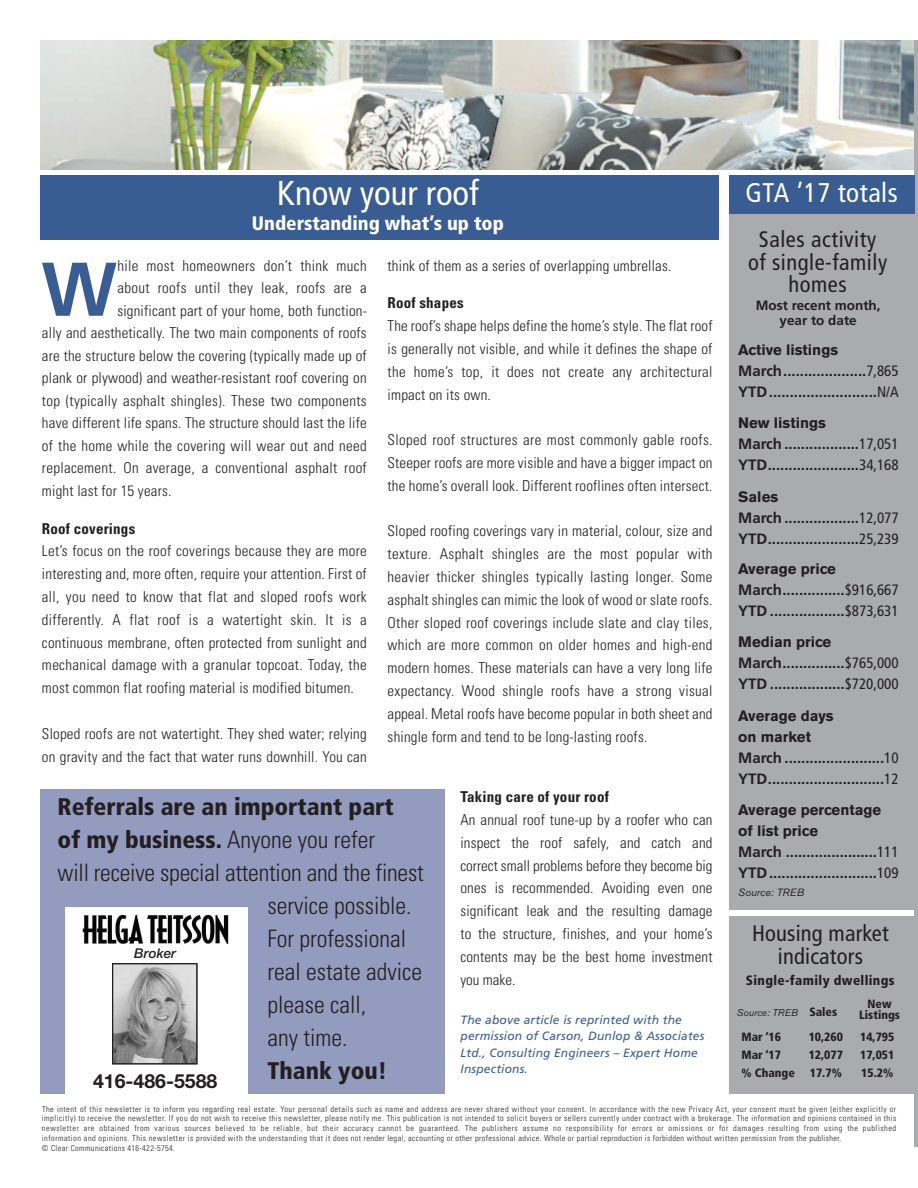
<style>
.page{position:relative;width:918px;height:1188px;background:#fff}
.page>*{position:absolute;margin:0;border:0;box-sizing:border-box;transform-origin:0 0}
.t1{font:700 76.05px "Frutiger";color:#395d93}
.t2{font:condensed 34.5px "Frutiger";color:#fff}
.t3{font:condensed 27px "Frutiger";letter-spacing:.02em;color:#fff}
.t4{font:300 condensed 24px "Univers";color:#231f20}
.t5{font:900 condensed 24px "Frutiger";color:#231f20}
.t6{font:condensed 22.5px/22.5px "Frutiger";letter-spacing:.025em;color:#231f20;text-align:center}
.t7{font:900 condensed 19.5px "Frutiger";color:#fff}
.t8{font:700 19.5px "Helvetica Neue";color:#231f20}
.t9{font:300 condensed 15px/22.8px "Univers";letter-spacing:.015em;color:#231f20;text-align:justify}
.t10{font:700 15px/21px "Frutiger";color:#231f20}
.t11{font:700 15px/21px "Akzidenz Grotesk BE";color:#231f20}
.t12{font:700 condensed 15px "Univers";letter-spacing:.015em;color:#231f20}
.t13{font:700 13.5px/15px "Frutiger";color:#231f20;text-align:center}
.t14{font:900 condensed 13.5px "Frutiger";letter-spacing:.025em;color:#231f20}
.t15{font:italic 500 13.5px "Helvetica Neue";color:#231f20}
.t16{font:italic 12px/16.5px "Frutiger";letter-spacing:.015em;color:#395d93}
.t17{font:900 condensed 12px/10.5px "Frutiger";color:#231f20;text-align:center}
.t18{font:italic 10.5px "Akzidenz Grotesk BE";color:#231f20}
.t19{font:italic 9.75px "Akzidenz Grotesk BE";color:#231f20}
.t20{font:300 condensed 8.25px/9.8px "Univers";letter-spacing:.06em;color:#231f20}
.s1{font-weight:400;font-stretch:condensed}
.s2{font-family:"Frutiger";font-weight:900}
.s3{font-family:"Frutiger";font-weight:900;font-style:normal;font-stretch:condensed;font-size:12px}
</style>
<div class="page">
<hr style="left:914px;top:40px;width:4px;height:1108px;background:#aaabaf">
<div style="left:729px;top:176px;width:189px;height:734px;background:#aaabaf"></div>
<div style="left:40px;top:176px;width:679px;height:64px;background:#395d93"></div>
<img style="left:40px;top:40px;width:874px;height:129px">
<div style="left:729px;top:176px;width:185px;height:38px;background:#395d93"></div>
<div style="left:729px;top:916px;width:189px;height:178px;background:#aaabaf"></div>
<div style="left:40px;top:789px;width:405px;height:305px;background:#939bbe"></div>
<div style="left:65px;top:908px;width:182px;height:190px;background:#fff"></div>
<img style="left:115px;top:966px;width:80px;height:96px">
<div style="left:113px;top:964px;width:84px;height:100px;border:1px solid #231f20"></div>
<img style="left:82px;top:915px;width:147px;height:28px">
<h2 class="t2" style="left:277px;top:179px;width:203px">Know your roof</h2>
<h3 class="t7" style="left:252px;top:215px;width:254px">Understanding what’s up top</h3>
<h3 class="t3" style="left:746px;top:182px;width:154px">GTA ’17 totals</h3>
<h3 class="t6" style="left:748px;top:230px;width:141px">Sales activity of single-family homes</h3>
<p class="t13" style="left:756px;top:299px;width:126px">Most recent month, year to date</p>
<p class="t9" style="left:388px;top:255px;width:285px">think of them as a series of overlapping umbrellas.</p>
<p class="t12" style="left:388px;top:298px;width:78px">Roof shapes</p>
<p class="t9" style="left:388px;top:316px;width:326px">The roof’s shape helps define the home’s style. The flat roof is generally not visible, and while it defines the shape of the home’s top, it does not create any architectural impact on its own.</p>
<p class="t9" style="left:388px;top:430px;width:326px">Sloped roof structures are most commonly gable roofs.<br>Steeper roofs are more visible and have a bigger impact on the home’s overall look. Different rooflines often intersect.</p>
<p class="t9" style="left:388px;top:521px;width:326px">Sloped roofing coverings vary in material, colour, size and texture. Asphalt shingles are the most popular with heavier thicker shingles typically lasting longer. Some asphalt shingles can mimic the look of wood or slate roofs.<br>Other sloped roof coverings include slate and clay tiles, which are more common on older homes and high-end modern homes. These materials can have a very long life expectancy. Wood shingle roofs have a strong visual appeal. Metal roofs have become popular in both sheet and shingle form and tend to be long-lasting roofs.</p>
<h1 class="t1" style="left:41px;top:259px;width:77px">W</h1>
<p class="t9" style="left:117px;top:255px;width:251px">hile most homeowners don’t think much</p>
<p class="t9" style="left:117px;top:278px;width:251px">about roofs until they leak, roofs are a</p>
<p class="t9" style="left:117px;top:300px;width:251px">significant part of your home, both function-</p>
<p class="t9" style="left:42px;top:323px;width:326px">ally and aesthetically. The two main components of roofs</p>
<p class="t9" style="left:42px;top:345px;width:326px">are the structure below the covering (typically made up of</p>
<p class="t9" style="left:42px;top:368px;width:326px">plank or plywood) and weather-resistant roof covering on</p>
<p class="t9" style="left:42px;top:390px;width:326px">top (typically asphalt shingles). These two components</p>
<p class="t9" style="left:42px;top:413px;width:326px">have different life spans. The structure should last the life</p>
<p class="t9" style="left:42px;top:435px;width:326px">of the home while the covering will wear out and need</p>
<p class="t9" style="left:42px;top:458px;width:326px">replacement. On average, a conventional asphalt roof</p>
<p class="t9" style="left:42px;top:480px;width:131px">might last for 15 years.</p>
<p class="t12" style="left:42px;top:523px;width:95px">Roof coverings</p>
<p class="t9" style="left:42px;top:541px;width:326px">Let’s focus on the roof coverings because they are more interesting and, more often, require your attention. First of all, you need to know that flat and sloped roofs work differently. A flat roof is a watertight skin. It is a continuous membrane, often protected from sunlight and mechanical damage with a granular topcoat. Today, the most common flat roofing material is modified bitumen.</p>
<p class="t9" style="left:42px;top:723px;width:326px">Sloped roofs are not watertight. They shed water; relying on gravity and the fact that water runs downhill. You can</p>
<p class="t11" style="left:738px;top:340px;width:101px">Active listings</p>
<p class="t10" style="left:738px;top:361px;width:162px">March....................<span class="s1">7,865<br></span>YTD..........................<span class="s1">N/A</span></p>
<p class="t11" style="left:738px;top:414px;width:89px">New listings</p>
<p class="t10" style="left:738px;top:435px;width:162px">March..................<span class="s1">17,051<br></span>YTD......................<span class="s1">34,168</span></p>
<p class="t11" style="left:738px;top:487px;width:41px">Sales</p>
<p class="t10" style="left:738px;top:508px;width:162px">March..................<span class="s1">12,077<br></span>YTD......................<span class="s1">25,239</span></p>
<p class="t11" style="left:738px;top:559px;width:99px">Average price</p>
<p class="t10" style="left:738px;top:580px;width:162px">March...............<span class="s1">$916,667<br></span>YTD ..................<span class="s1">$873,631</span></p>
<p class="t11" style="left:738px;top:633px;width:95px">Median price</p>
<p class="t10" style="left:738px;top:654px;width:162px">March...............<span class="s1">$765,000<br></span>YTD ..................<span class="s1">$720,000</span></p>
<p class="t11" style="left:738px;top:706px;width:97px">Average days on market</p>
<p class="t10" style="left:738px;top:748px;width:162px">March ........................<span class="s1">10<br></span>YTD............................<span class="s1">12</span></p>
<p class="t11" style="left:738px;top:801px;width:144px">Average percentage of list price</p>
<p class="t10" style="left:738px;top:843px;width:162px">March ......................<span class="s1">111<br></span>YTD..........................<span class="s1">109</span></p>
<p class="t18" style="left:738px;top:889px;width:68px">Source: TREB</p>
<p class="t12" style="left:460px;top:791px;width:150px">Taking care of your roof</p>
<p class="t9" style="left:460px;top:810px;width:254px">An annual roof tune-up by a roofer who can inspect the roof safely, and catch and correct small problems before they become big ones is recommended. Avoiding even one significant leak and the resulting damage to the structure, finishes, and your home’s contents may be the best home investment you make.</p>
<p class="t16" style="left:460px;top:1012px;width:245px">The above article is reprinted with the permission of Carson, Dunlop &amp; Associates Ltd., Consulting Engineers – Expert Home Inspections.</p>
<h3 class="t5" style="left:58px;top:797px;width:338px">Referrals are an important part</h3>
<h3 class="t4" style="left:58px;top:830px;width:319px"><span class="s2">of my business.</span> Anyone you refer</h3>
<h3 class="t4" style="left:58px;top:863px;width:368px">will receive special attention and the finest</h3>
<h3 class="t4" style="left:268px;top:896px;width:145px">service possible.</h3>
<h3 class="t4" style="left:268px;top:929px;width:140px">For professional</h3>
<h3 class="t4" style="left:268px;top:962px;width:156px">real estate advice</h3>
<h3 class="t4" style="left:268px;top:995px;width:100px">please call,</h3>
<h3 class="t4" style="left:268px;top:1028px;width:81px">any time.</h3>
<h3 class="t5" style="left:268px;top:1061px;width:121px">Thank you!</h3>
<h3 class="t6" style="left:752px;top:924px;width:138px">Housing market indicators</h3>
<p class="t14" style="left:746px;top:975px;width:150px">Single-family dwellings</p>
<p class="t17" style="left:859px;top:1000px;width:42px">New<br>Listings</p>
<p class="t15" style="left:134px;top:949px;width:43px">Broker</p>
<p class="t19" style="left:737px;top:1009px;width:102px">Source: TREB <span class="s3">Sales</span></p>
<p class="t17" style="left:742px;top:1033px;width:41px">Mar ‘16</p>
<p class="t17" style="left:809px;top:1033px;width:36px">10,260</p>
<p class="t17" style="left:860px;top:1033px;width:36px">14,795</p>
<p class="t17" style="left:742px;top:1051px;width:41px">Mar ‘17</p>
<p class="t17" style="left:809px;top:1051px;width:36px">12,077</p>
<p class="t17" style="left:860px;top:1051px;width:36px">17,051</p>
<p class="t17" style="left:742px;top:1069px;width:55px">% Change</p>
<p class="t17" style="left:810px;top:1069px;width:34px">17.7%</p>
<p class="t17" style="left:861px;top:1069px;width:34px">15.2%</p>
<p class="t20" style="left:42px;top:1105px;width:856px">The intent of this newsletter is to inform you regarding real estate. Your personal details such as name and address are never shared without your consent. In accordance with the new Privacy Act, your consent must be given (either explicitly or implicitly) to receive the newsletter. If you do not wish to receive this newsletter, please notify me. This publication is not intended to solicit buyers or sellers currently under contract with a brokerage. The information and opinions contained in this newsletter are obtained from various sources believed to be reliable, but their accuracy cannot be guaranteed. The publishers assume no responsibility for errors or omissions or for damages resulting from using the published information and opinions. This newsletter is provided with the understanding that it does not render legal, accounting or other professional advice. Whole or partial reproduction is forbidden without written permission from the publisher.<br>© Clear Communications 416-422-5754.</p>
<h3 class="t8" style="left:93px;top:1069px;width:126px">416-486-5588</h3>
</div>
